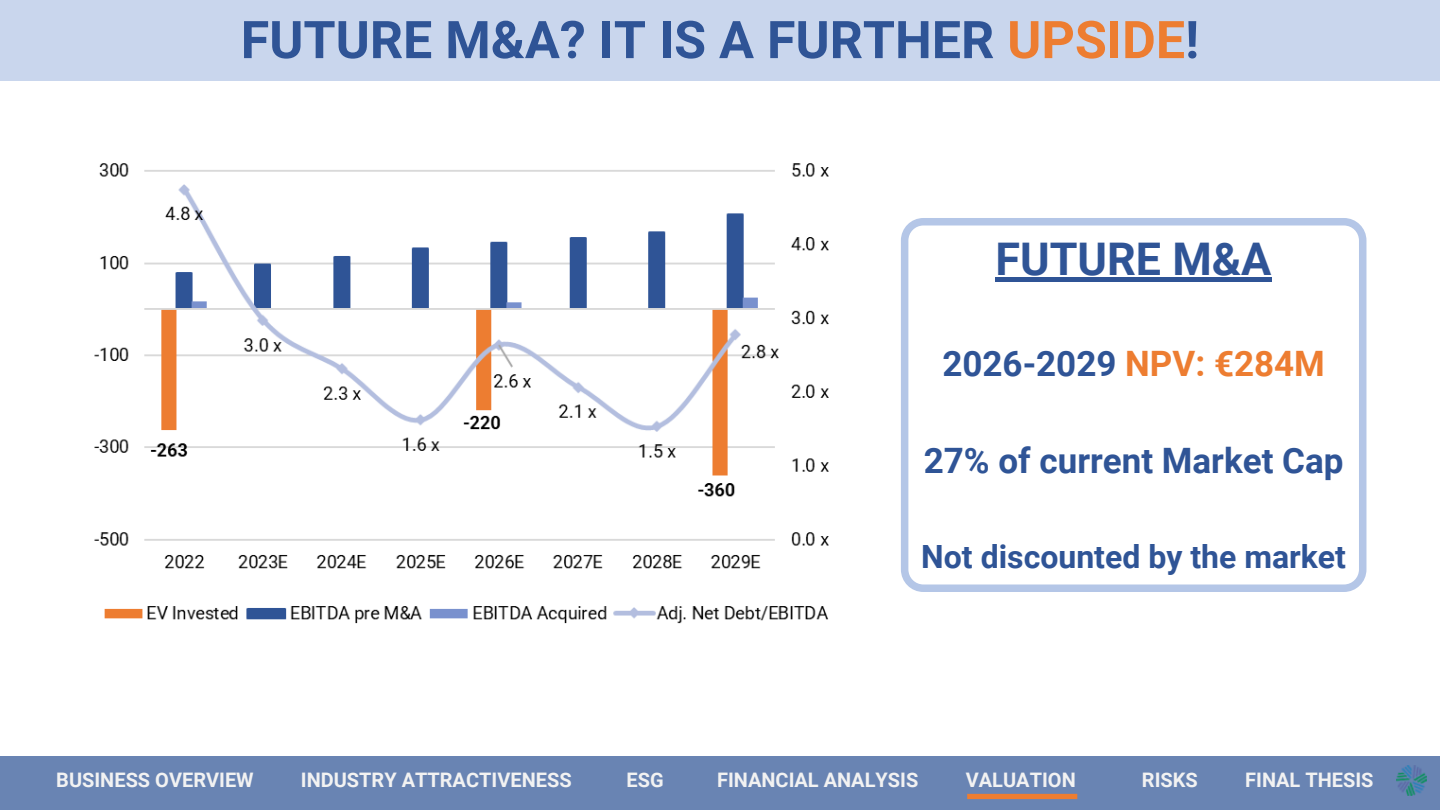
<style>
.page{position:relative;width:1440px;height:810px;background:#fff}
.page>*{position:absolute;margin:0;border:0;box-sizing:border-box;transform-origin:0 0}
.t1{font:700 52px "Roboto";color:#2f5496}
.t2{font:700 45px "Roboto";color:#2f5496}
.t3{font:700 35px "Roboto";color:#2f5496}
.t4{font:700 32px "Roboto";color:#2f5496}
.t5{font:700 20px "Roboto";color:#f2f2f2}
.s1{color:#ed7d31}
</style>
<div class="page">
<div style="left:1px;top:756px;width:1439px;height:54px;background:#6984b3"></div>
<div style="left:0;top:0;width:1440px;height:81px;background:#c9d6ed"></div>
<img style="left:94px;top:163px;width:735px;height:461px">
<svg style="left:901px;top:218px;width:465px;height:374px"></svg>
<hr style="left:996px;top:278px;width:276px;height:4px;background:#2f5496">
<img style="left:1397px;top:766px;width:30px;height:30px">
<div style="left:967px;top:794px;width:110px;height:5px;background:#ed7d31"></div>
<h1 class="t1" style="left:241px;top:10px;width:960px">FUTURE M&amp;A? IT IS A FURTHER <span class="s1">UPSIDE</span>!</h1>
<h2 class="t2" style="left:996px;top:234px;width:277px">FUTURE M&amp;A</h2>
<h3 class="t3" style="left:942px;top:343px;width:384px">2026-2029 <span class="s1">NPV: €284M</span></h3>
<h3 class="t3" style="left:924px;top:441px;width:421px">27% of current Market Cap</h3>
<h3 class="t4" style="left:921px;top:538px;width:426px">Not discounted by the market</h3>
<p class="t5" style="left:56px;top:769px;width:199px">BUSINESS OVERVIEW</p>
<p class="t5" style="left:301px;top:769px;width:272px">INDUSTRY ATTRACTIVENESS</p>
<p class="t5" style="left:627px;top:769px;width:39px">ESG</p>
<p class="t5" style="left:717px;top:769px;width:203px">FINANCIAL ANALYSIS</p>
<p class="t5" style="left:966px;top:769px;width:112px">VALUATION</p>
<p class="t5" style="left:1142px;top:769px;width:57px">RISKS</p>
<p class="t5" style="left:1245px;top:769px;width:130px">FINAL THESIS</p>
</div>
